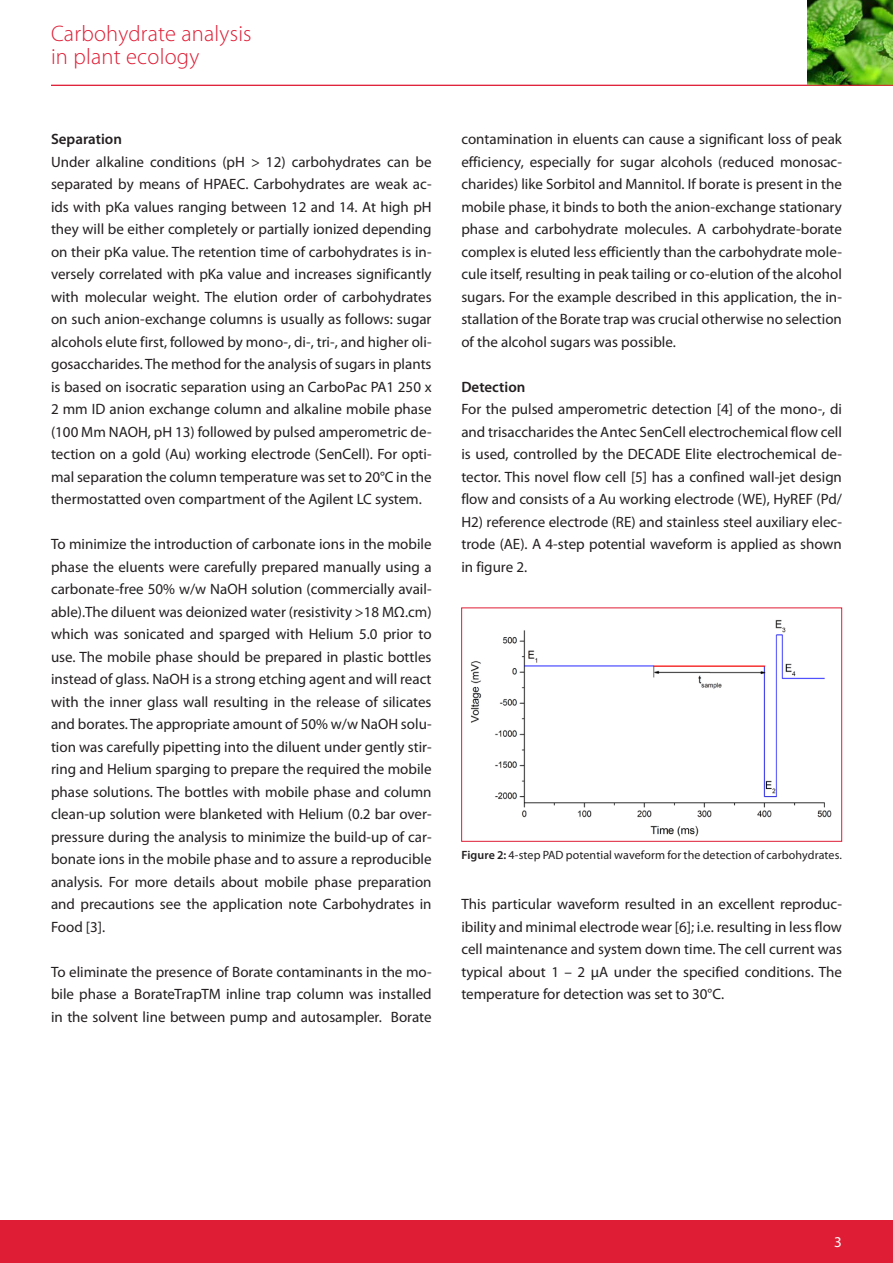
<style>
.page{position:relative;width:893px;height:1263px;background:#fff}
.page>*{position:absolute;margin:0;border:0;box-sizing:border-box;transform-origin:0 0}
.blauwe_heading{font:300 22.5px "Myriad Pro";letter-spacing:.01em;color:#df1d35}
.bodytekst{font:15px/22.5px "Myriad Pro";color:#231f20;text-align:justify}
.tussenkop_2{font:600 15px "Myriad Pro";color:#231f20}
.bodytekst-2{font:600 15px "Myriad Pro";color:#231f20}
.t1{font:15px "Myriad Pro";color:#fff}
.fotobijschrift{font:12px "Myriad Pro";letter-spacing:.01em;color:#231f20}
.s1{font-weight:600}
</style>
<div class="page">
<div style="left:0;top:1220px;width:893px;height:43px;background:#df1d35"></div>
<img style="left:807px;top:0;width:86px;height:85px">
<hr style="left:51px;top:85px;width:842px;height:1px;background:#df1d35">
<img style="left:470px;top:620px;width:362px;height:217px">
<div style="left:461px;top:608px;width:381px;height:233px;border:1px solid #df1d35"></div>
<p class="blauwe_heading" style="left:51px;top:21px;width:202px">Carbohydrate analysis</p>
<p class="blauwe_heading" style="left:51px;top:44px;width:150px">in plant ecology</p>
<p class="tussenkop_2" style="left:51px;top:131px;width:72px">Separation</p>
<p class="bodytekst" style="left:51px;top:151px;width:382px">Under alkaline conditions (pH &gt; 12) carbohydrates can be separated by means of HPAEC. Carbohydrates are weak ac&shy;ids with pKa values ranging between 12 and 14. At high pH they will be either completely or partially ionized depending on their pKa value. The retention time of carbohydrates is in&shy;versely correlated with pKa value and increases significantly with molecular weight. The elution order of carbohydrates on such anion-exchange columns is usually as follows: sugar alcohols elute first, followed by mono-, di-, tri-, and higher oli&shy;gosaccharides. The method for the analysis of sugars in plants is based on isocratic separation using an CarboPac PA1 250 x 2 mm ID anion exchange column and alkaline mobile phase (100 Mm NAOH, pH 13) followed by pulsed amperometric de&shy;tection on a gold (Au) working electrode (SenCell). For opti&shy;mal separation the column temperature was set to 20°C in the thermostatted oven compartment of the Agilent LC system.</p>
<p class="bodytekst" style="left:51px;top:533px;width:382px">To minimize the introduction of carbonate ions in the mobile phase the eluents were carefully prepared manually using a carbonate-free 50% w/w NaOH solution (commercially avail&shy;able).The diluent was deionized water (resistivity &gt;18 MΩ.cm) which was sonicated and sparged with Helium 5.0 prior to use. The mobile phase should be prepared in plastic bottles instead of glass. NaOH is a strong etching agent and will react with the inner glass wall resulting in the release of silicates and borates. The appropriate amount of 50% w/w NaOH solu&shy;tion was carefully pipetting into the diluent under gently stir&shy;ring and Helium sparging to prepare the required the mobile phase solutions. The bottles with mobile phase and column clean-up solution were blanketed with Helium (0.2 bar over&shy;pressure during the analysis to minimize the build-up of car&shy;bonate ions in the mobile phase and to assure a reproducible analysis. For more details about mobile phase preparation and precautions see the application note Carbohydrates in Food [3].</p>
<p class="bodytekst" style="left:51px;top:961px;width:382px">To eliminate the presence of Borate contaminants in the mo&shy;bile phase a BorateTrapTM inline trap column was installed in the solvent line between pump and autosampler. Borate</p>
<p class="bodytekst" style="left:461px;top:128px;width:382px">contamination in eluents can cause a significant loss of peak efficiency, especially for sugar alcohols (reduced monosac&shy;charides) like Sorbitol and Mannitol. If borate is present in the mobile phase, it binds to both the anion-exchange stationary phase and carbohydrate molecules. A carbohydrate-borate complex is eluted less efficiently than the carbohydrate mole&shy;cule itself, resulting in peak tailing or co-elution of the alcohol sugars. For the example described in this application, the in&shy;stallation of the Borate trap was crucial otherwise no selection of the alcohol sugars was possible.</p>
<p class="bodytekst-2" style="left:461px;top:378px;width:66px">Detection</p>
<p class="bodytekst" style="left:461px;top:398px;width:382px">For the pulsed amperometric detection [4] of the mono-, di and trisaccharides the Antec SenCell electrochemical flow cell is used, controlled by the DECADE Elite electrochemical de&shy;tector. This novel flow cell [5] has a confined wall-jet design flow and consists of a Au working electrode (WE), HyREF (Pd/ H2) reference electrode (RE) and stainless steel auxiliary elec&shy;trode (AE). A 4-step potential waveform is applied as shown in figure 2.</p>
<p class="fotobijschrift" style="left:461px;top:848px;width:382px"><span class="s1">Figure 2:</span> 4-step PAD potential waveform for the detection of carbohydrates.</p>
<p class="bodytekst" style="left:461px;top:893px;width:382px">This particular waveform resulted in an excellent reproduc&shy;ibility and minimal electrode wear [6]; i.e. resulting in less flow cell maintenance and system down time. The cell current was typical about 1 – 2 µA under the specified conditions. The temperature for detection was set to 30°C.</p>
<p class="t1" style="left:834px;top:1233px;width:9px">3</p>
</div>
